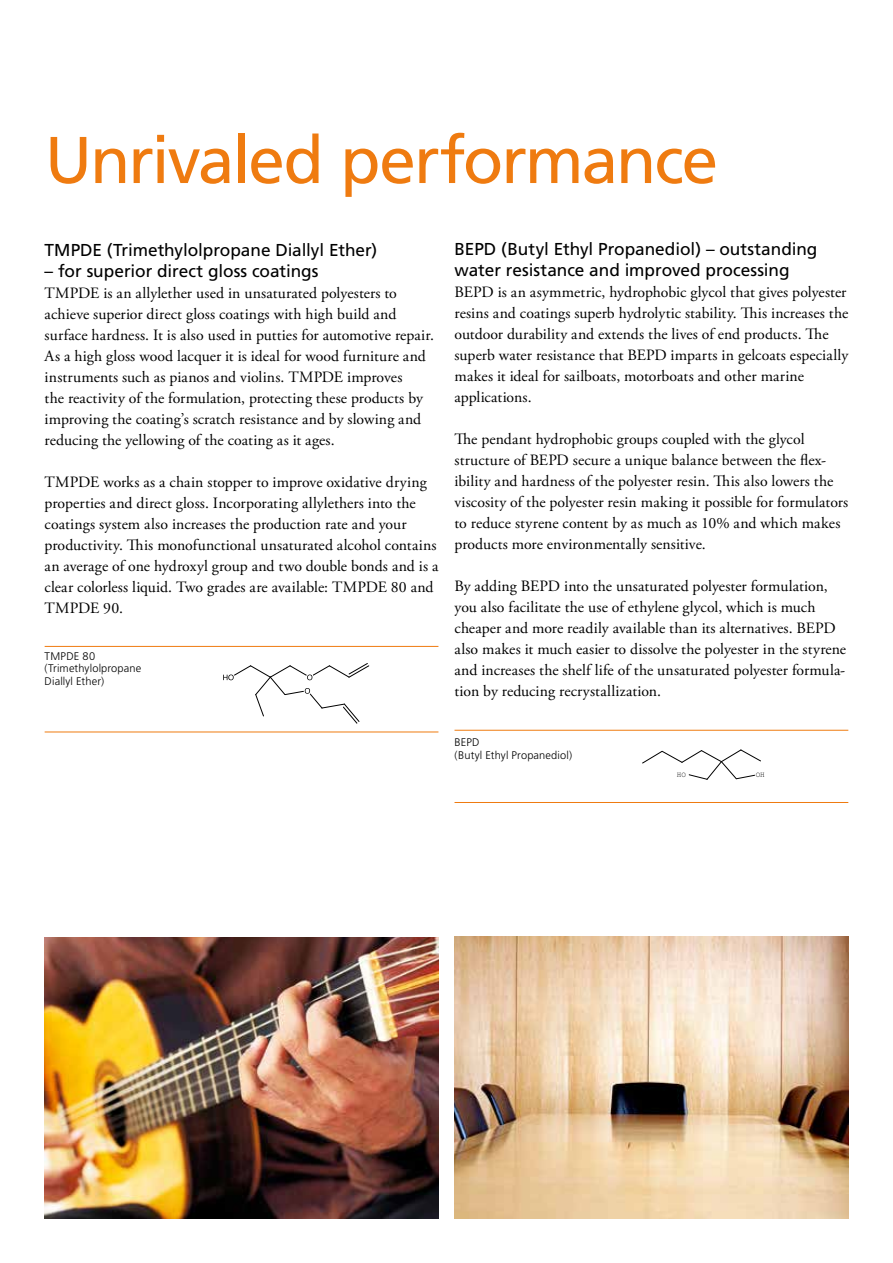
<style>
.page{position:relative;width:893px;height:1263px;background:#fff}
.page>*{position:absolute;margin:0;border:0;box-sizing:border-box;transform-origin:0 0}
.t1{font:66px "Frutiger";letter-spacing:-.03em;color:#ef7b10}
.t2{font:17.25px/21px "Frutiger";letter-spacing:-.005em;color:#000}
.t3{font:15.75px/21px "Adobe Garamond Pro";letter-spacing:.005em;color:#000}
.t4{font:300 11.1px/12.6px "Frutiger";letter-spacing:.015em;color:#000}
</style>
<div class="page">
<hr style="left:454px;top:730px;width:394px;height:1px;background:#ef7b10">
<hr style="left:454px;top:802px;width:394px;height:1px;background:#ef7b10">
<svg style="left:223px;top:663px;width:146px;height:61px"></svg>
<hr style="left:45px;top:646px;width:393px;height:1px;background:#ef7b10">
<hr style="left:45px;top:732px;width:393px;height:1px;background:#ef7b10">
<img style="left:454px;top:937px;width:394px;height:281px">
<img style="left:45px;top:937px;width:393px;height:281px">
<svg style="left:642px;top:749px;width:119px;height:31px"></svg>
<h1 class="t1" style="left:45px;top:121px;width:675px">Unrivaled performance</h1>
<p class="t2" style="left:45px;top:239px;width:334px">TMPDE (Trimethylolpropane Diallyl Ether)</p>
<p class="t2" style="left:45px;top:260px;width:275px">– for superior direct gloss coatings</p>
<p class="t3" style="left:45px;top:283px;width:391px">TMPDE is an allylether used in unsaturated polyesters to achieve superior direct gloss coatings with high build and surface hardness. It is also used in putties for automotive repair.<br>As a high gloss wood lacquer it is ideal for wood furniture and instruments such as pianos and violins. TMPDE improves<br>the reactivity of the formulation, protecting these products by improving the coating’s scratch resistance and by slowing and reducing the yellowing of the coating as it ages.</p>
<p class="t3" style="left:45px;top:472px;width:395px">TMPDE works as a chain stopper to improve oxidative drying properties and direct gloss. Incorporating allylethers into the coatings system also increases the production rate and your productivity. This monofunctional unsaturated alcohol contains an average of one hydroxyl group and two double bonds and is a clear colorless liquid. Two grades are available: TMPDE 80 and TMPDE 90.</p>
<p class="t4" style="left:45px;top:650px;width:98px">TMPDE 80 (Trimethylolpropane<br>Diallyl Ether)</p>
<p class="t2" style="left:454px;top:239px;width:364px">BEPD (Butyl Ethyl Propanediol) – outstanding water resistance and improved processing</p>
<p class="t3" style="left:454px;top:282px;width:395px">BEPD is an asymmetric, hydrophobic glycol that gives polyester resins and coatings superb hydrolytic stability. This increases the outdoor durability and extends the lives of end products. The superb water resistance that BEPD imparts in gelcoats especially makes it ideal for sailboats, motorboats and other marine applications.</p>
<p class="t3" style="left:454px;top:429px;width:395px">The pendant hydrophobic groups coupled with the glycol structure of BEPD secure a unique balance between the flex&shy;ibility and hardness of the polyester resin. This also lowers the viscosity of the polyester resin making it possible for formulators to reduce styrene content by as much as 10% and which makes products more environmentally sensitive.</p>
<p class="t3" style="left:454px;top:576px;width:393px">By adding BEPD into the unsaturated polyester formulation, you also facilitate the use of ethylene glycol, which is much cheaper and more readily available than its alternatives. BEPD also makes it much easier to dissolve the polyester in the styrene and increases the shelf life of the unsaturated polyester formula&shy;tion by reducing recrystallization.</p>
<p class="t4" style="left:454px;top:736px;width:119px">BEPD<br>(Butyl Ethyl Propanediol)</p>
</div>
